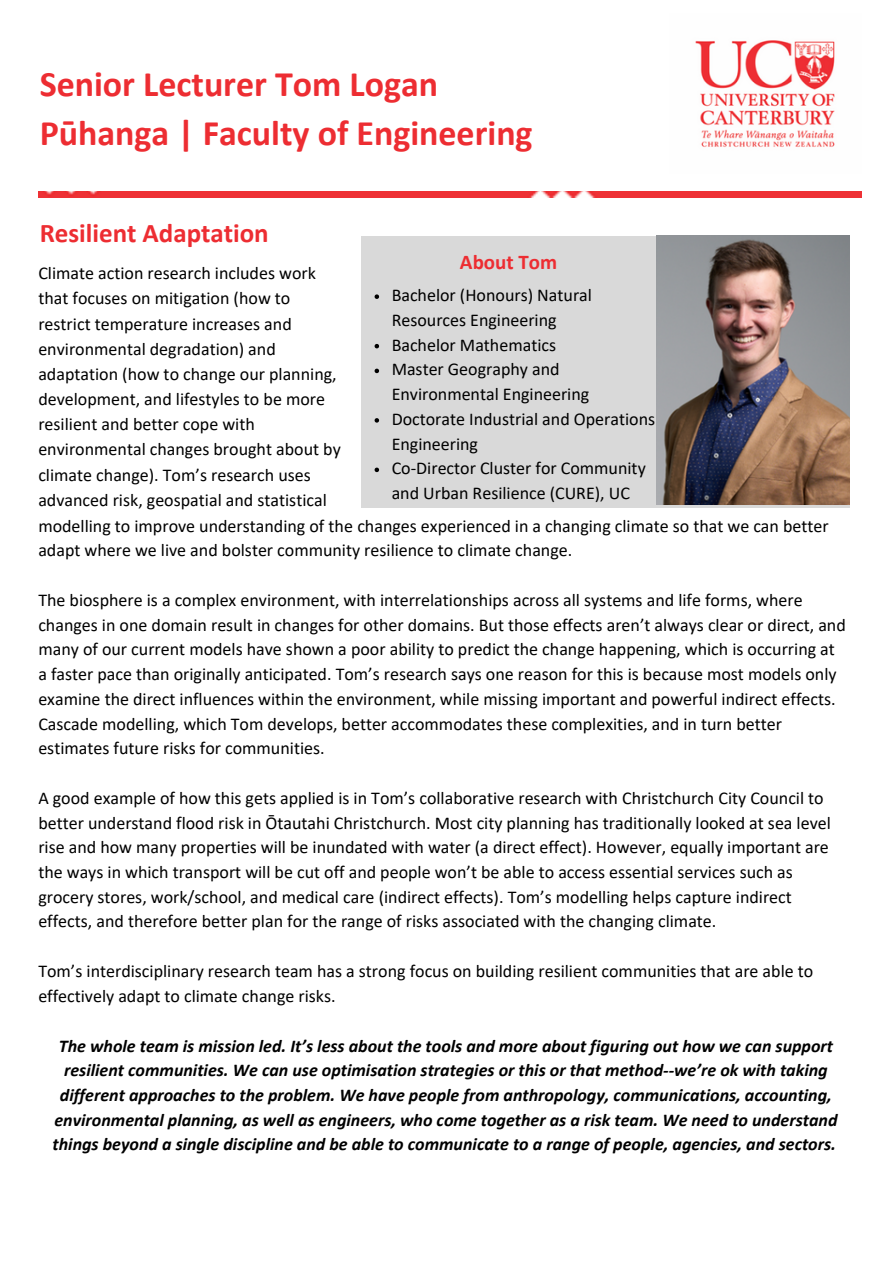
<style>
.page{position:relative;width:893px;height:1264px;background:#fff}
.page>*{position:absolute;margin:0;border:0;box-sizing:border-box;transform-origin:0 0}
.t1{font:700 36px "Calibri";color:#ed2d32}
.t2{font:700 27px "Calibri";color:#ed2d32}
.t3{font:700 21px "Calibri";color:#ed2d32}
.t4{font:18px/24.8px "Calibri";color:#000}
.t5{font:italic 700 18px/24.8px "Calibri";color:#000;text-align:center}
</style>
<div class="page">
<img style="left:695px;top:40px;width:140px;height:107px">
<img style="left:38px;top:192px;width:823px;height:5px">
<div style="left:361px;top:236px;width:488px;height:271px;background:#d9d9d9"></div>
<img style="left:657px;top:235px;width:192px;height:270px">
<svg style="left:374px;top:294px;width:5px;height:5px"></svg>
<svg style="left:374px;top:344px;width:5px;height:4px"></svg>
<svg style="left:374px;top:368px;width:5px;height:5px"></svg>
<svg style="left:374px;top:418px;width:5px;height:4px"></svg>
<svg style="left:374px;top:467px;width:5px;height:5px"></svg>
<p class="t1" style="left:40px;top:69px;width:400px">Senior Lecturer Tom Logan</p>
<p class="t1" style="left:40px;top:118px;width:494px">Pūhanga | Faculty of Engineering</p>
<p class="t2" style="left:40px;top:222px;width:230px">Resilient Adaptation</p>
<p class="t3" style="left:460px;top:253px;width:99px">About Tom</p>
<p class="t4" style="left:38px;top:262px;width:304px;line-height:25.2px">Climate action research includes work that focuses on mitigation (how to restrict temperature increases and environmental degradation) and adaptation (how to change our planning, development, and lifestyles to be more resilient and better cope with environmental changes brought about by climate change). Tom’s research uses advanced risk, geospatial and statistical</p>
<p class="t4" style="left:38px;top:514px;width:791px">modelling to improve understanding of the changes experienced in a changing climate so that we can better adapt where we live and bolster community resilience to climate change.</p>
<p class="t4" style="left:38px;top:589px;width:809px">The biosphere is a complex environment, with interrelationships across all systems and life forms, where changes in one domain result in changes for other domains. But those effects aren’t always clear or direct, and many of our current models have shown a poor ability to predict the change happening, which is occurring at a faster pace than originally anticipated. Tom’s research says one reason for this is because most models only examine the direct influences within the environment, while missing important and powerful indirect effects.<br>Cascade modelling, which Tom develops, better accommodates these complexities, and in turn better estimates future risks for communities.</p>
<p class="t4" style="left:38px;top:786px;width:794px">A good example of how this gets applied is in Tom’s collaborative research with Christchurch City Council to better understand flood risk in Ōtautahi Christchurch. Most city planning has traditionally looked at sea level rise and how many properties will be inundated with water (a direct effect). However, equally important are the ways in which transport will be cut off and people won’t be able to access essential services such as grocery stores, work/school, and medical care (indirect effects). Tom’s modelling helps capture indirect effects, and therefore better plan for the range of risks associated with the changing climate.</p>
<p class="t4" style="left:38px;top:960px;width:776px">Tom’s interdisciplinary research team has a strong focus on building resilient communities that are able to effectively adapt to climate change risks.</p>
<p class="t4" style="left:391px;top:284px;width:202px">Bachelor (Honours) Natural<br>Resources Engineering</p>
<p class="t4" style="left:391px;top:334px;width:166px">Bachelor Mathematics</p>
<p class="t4" style="left:391px;top:358px;width:199px">Master Geography and<br>Environmental Engineering</p>
<p class="t4" style="left:391px;top:408px;width:265px">Doctorate Industrial and Operations<br>Engineering</p>
<p class="t4" style="left:391px;top:457px;width:255px">Co-Director Cluster for Community and Urban Resilience (CURE), UC</p>
<p class="t5" style="left:53px;top:1034px;width:786px">The whole team is mission led. It’s less about the tools and more about figuring out how we can support resilient communities. We can use optimisation strategies or this or that method--we’re ok with taking different approaches to the problem. We have people from anthropology, communications, accounting, environmental planning, as well as engineers, who come together as a risk team. We need to understand things beyond a single discipline and be able to communicate to a range of people, agencies, and sectors.</p>
</div>
